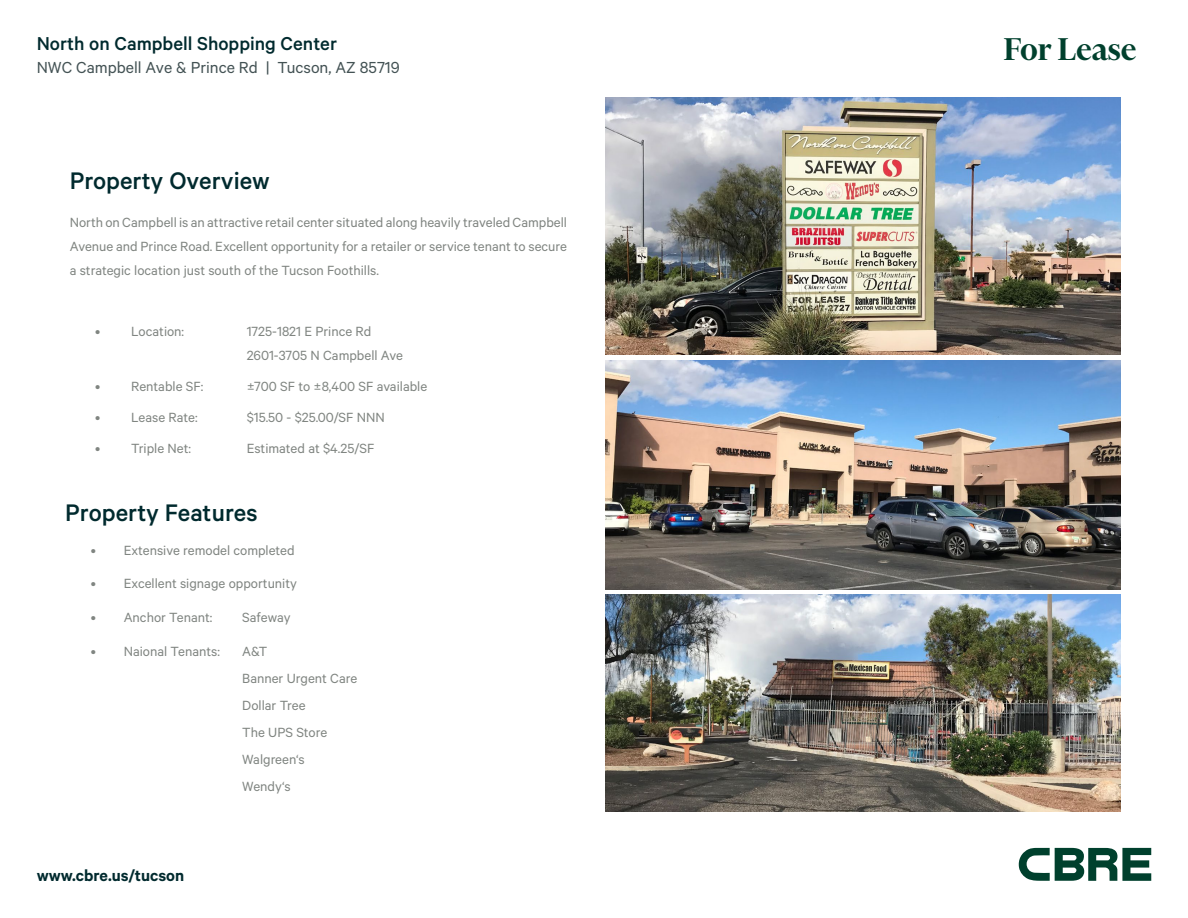
<style>
.page{position:relative;width:1188px;height:918px;background:#fff}
.page>*{position:absolute;margin:0;border:0;box-sizing:border-box;transform-origin:0 0}
.t1{font:600 36px "Financier Display";color:#00402d}
.t2{font:500 27px "Calibre";color:#002a2e}
.t3{font:500 21px "Calibre";color:#002a2e}
.t4{font:18px "Calibre";color:#435254}
.t5{font:600 18px "Calibre";color:#002a2e}
.t6{font:15px/27px "Calibre";color:#808581}
</style>
<div class="page">
<svg style="left:1019px;top:848px;width:132px;height:33px"></svg>
<img style="left:606px;top:97px;width:515px;height:257px">
<img style="left:606px;top:360px;width:515px;height:229px">
<img style="left:606px;top:594px;width:515px;height:217px">
<h3 class="t3" style="left:37px;top:32px;width:302px">North on Campbell Shopping Center</h3>
<p class="t4" style="left:37px;top:57px;width:365px">NWC Campbell Ave &amp; Prince Rd | Tucson, AZ 85719</p>
<h2 class="t2" style="left:70px;top:165px;width:202px">Property Overview</h2>
<p class="t6" style="left:70px;top:210px;width:499px;line-height:24px;text-align:justify">North on Campbell is an attractive retail center situated along heavily traveled Campbell Avenue and Prince Road. Excellent opportunity for a retailer or service tenant to secure a strategic location just south of the Tucson Foothills.</p>
<p class="t6" style="left:95px;top:318px;width:90px">• Location:</p>
<p class="t6" style="left:247px;top:319px;width:158px;line-height:24px">1725-1821 E Prince Rd<br>2601-3705 N Campbell Ave</p>
<p class="t6" style="left:95px;top:372px;width:110px">• Rentable SF:</p>
<p class="t6" style="left:247px;top:372px;width:182px">±700 SF to ±8,400 SF available</p>
<p class="t6" style="left:95px;top:403px;width:104px">• Lease Rate:</p>
<p class="t6" style="left:247px;top:403px;width:140px">$15.50 - $25.00/SF NNN</p>
<p class="t6" style="left:95px;top:434px;width:97px">• Triple Net:</p>
<p class="t6" style="left:247px;top:434px;width:129px">Estimated at $4.25/SF</p>
<h2 class="t2" style="left:65px;top:497px;width:194px">Property Features</h2>
<p class="t6" style="left:91px;top:536px;width:206px">• Extensive remodel completed</p>
<p class="t6" style="left:91px;top:570px;width:208px">• Excellent signage opportunity</p>
<p class="t6" style="left:91px;top:603px;width:123px">• Anchor Tenant:</p>
<p class="t6" style="left:242px;top:603px;width:50px">Safeway</p>
<p class="t6" style="left:91px;top:637px;width:131px">• Naional Tenants:</p>
<p class="t6" style="left:242px;top:637px;width:117px">A&amp;T<br>Banner Urgent Care<br>Dollar Tree<br>The UPS Store<br>Walgreen‘s<br>Wendy‘s</p>
<p class="t5" style="left:37px;top:865px;width:149px">www.cbre.us/tucson</p>
<h1 class="t1" style="left:1004px;top:25px;width:134px">For Lease</h1>
</div>
